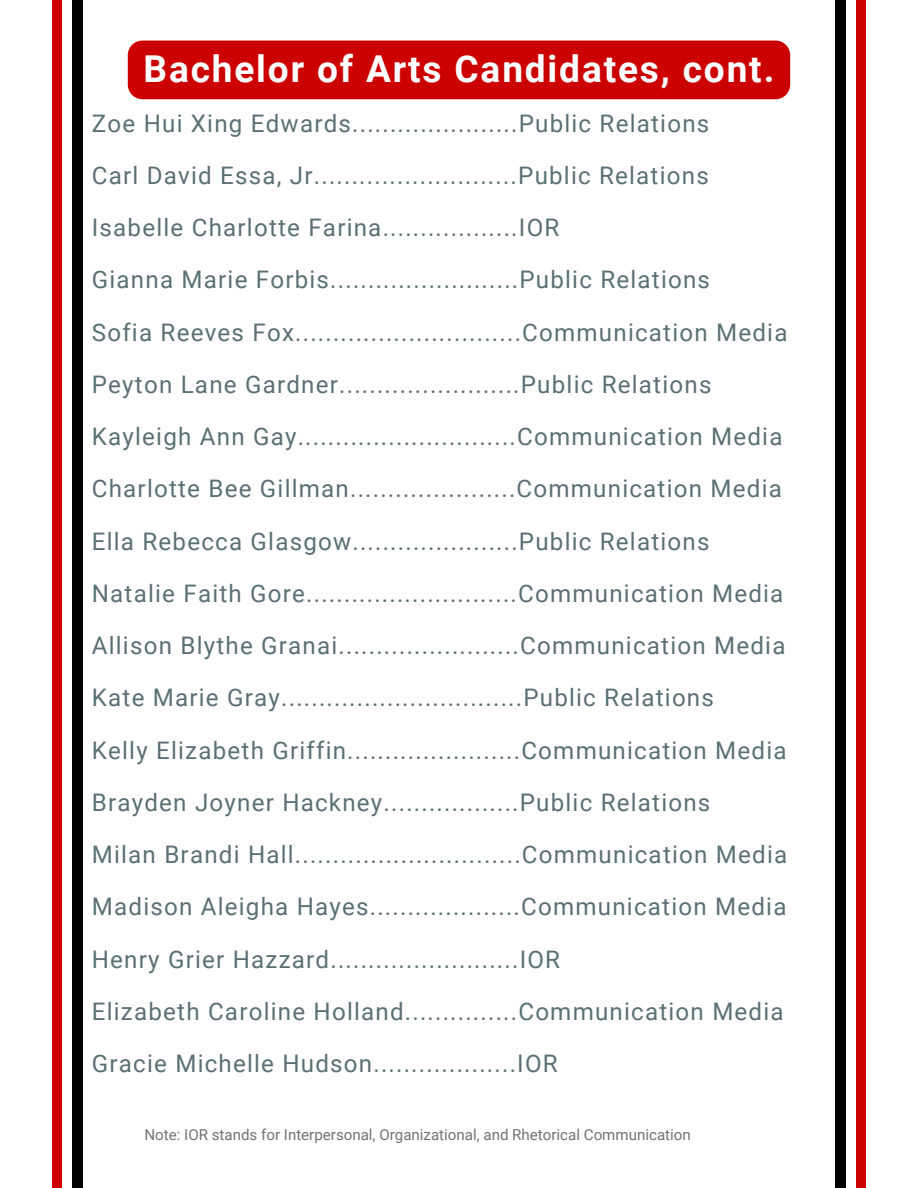
<style>
.page{position:relative;width:918px;height:1188px;background:#fff}
.page>*{position:absolute;margin:0;border:0;box-sizing:border-box;transform-origin:0 0}
.t1{font:700 37.05px "Roboto";letter-spacing:.05em;color:#fff}
.t2{font:24.15px/52.2px "Roboto";letter-spacing:.05em;color:#5b7074}
.t3{font:15.15px "Roboto";color:#737373}
</style>
<div class="page">
<div style="left:73px;top:0;width:9px;height:1188px;background:#000"></div>
<div style="left:52px;top:0;width:10px;height:1188px;background:#c00"></div>
<div style="left:857px;top:0;width:9px;height:1188px;background:#c00"></div>
<div style="left:836px;top:0;width:9px;height:1188px;background:#000"></div>
<div style="left:128px;top:41px;width:662px;height:58px;background:#c00;border-radius:15px"></div>
<h1 class="t1" style="left:144px;top:47px;width:632px">Bachelor of Arts Candidates, cont.</h1>
<h2 class="t2" style="left:92px;top:97px;width:697px">Zoe Hui Xing Edwards......................Public Relations<br>Carl David Essa, Jr...........................Public Relations Isabelle Charlotte Farina..................IOR<br>Gianna Marie Forbis.........................Public Relations<br>Sofia Reeves Fox..............................Communication Media Peyton Lane Gardner........................Public Relations Kayleigh Ann Gay.............................Communication Media Charlotte Bee Gillman......................Communication Media Ella Rebecca Glasgow......................Public Relations Natalie Faith Gore............................Communication Media Allison Blythe Granai........................Communication Media Kate Marie Gray................................Public Relations<br>Kelly Elizabeth Griffin.......................Communication Media Brayden Joyner Hackney..................Public Relations<br>Milan Brandi Hall..............................Communication Media Madison Aleigha Hayes....................Communication Media Henry Grier Hazzard.........................IOR<br>Elizabeth Caroline Holland...............Communication Media Gracie Michelle Hudson...................IOR</h2>
<p class="t3" style="left:145px;top:1126px;width:548px">Note: IOR stands for Interpersonal, Organizational, and Rhetorical Communication</p>
</div>
